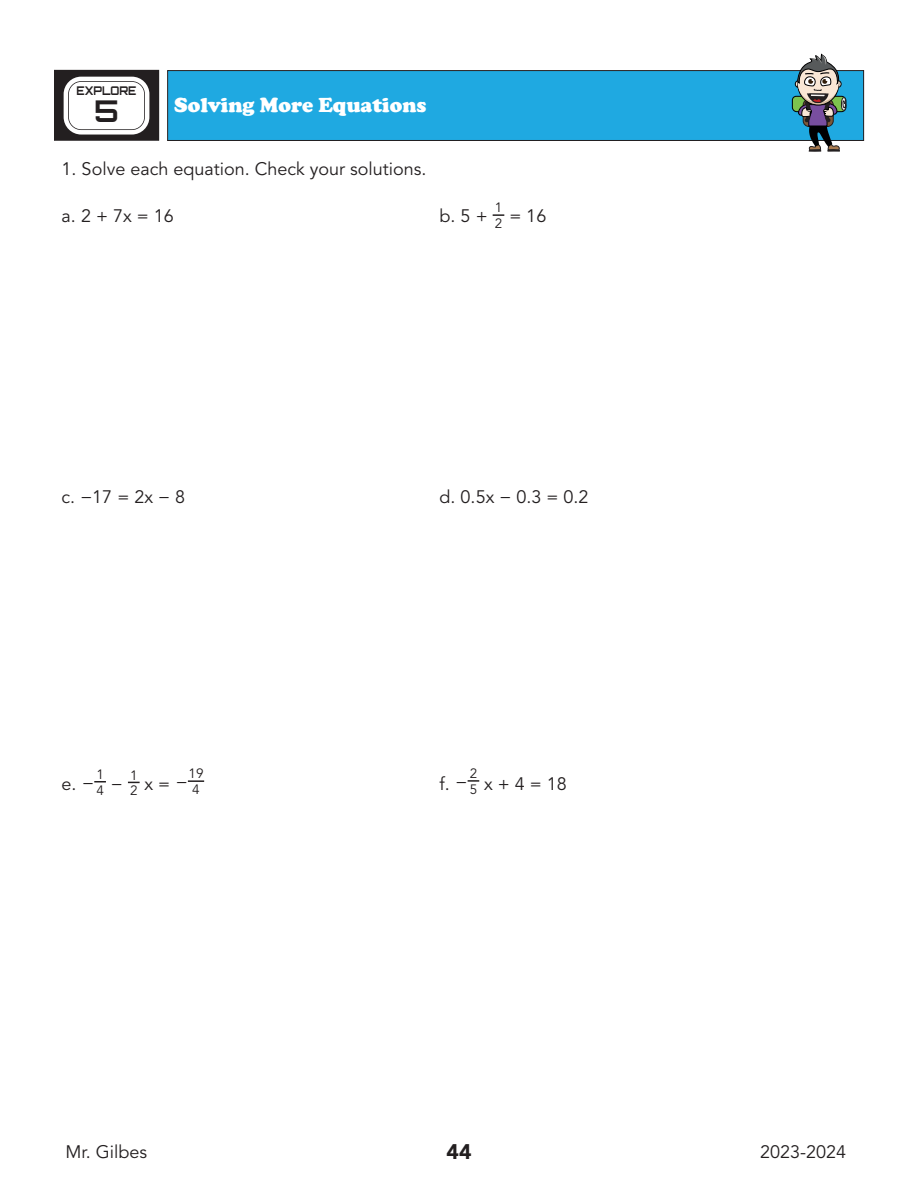
<style>
.page{position:relative;width:918px;height:1188px;background:#fff}
.page>*{position:absolute;margin:0;border:0;box-sizing:border-box;transform-origin:0 0}
.t1{font:700 30px "Orbitron";color:#231f20}
.t2{font:900 21px "Cooper";color:#fff}
.t3{font:900 21px "Avenir LT Std";color:#231f20}
.t4{font:18px "Avenir LT Std";color:#231f20}
.t5{font:13.5px "Avenir LT Std";color:#231f20}
.t6{font:700 12px "Orbitron";color:#231f20;scale:.9 1}
</style>
<div class="page">
<div style="left:168px;top:71px;width:696px;height:69px;background:#1fa9e1"></div>
<div style="left:167px;top:70px;width:697px;height:71px;border:1px solid #231f20"></div>
<div style="left:792px;top:96px;width:54px;height:16px;background:#7dc34e;border-radius:4px"></div>
<div style="left:792px;top:96px;width:54px;height:16px;border:1px solid #000002;border-radius:4px"></div>
<svg style="left:795px;top:54px;width:52px;height:98px"></svg>
<div style="left:54px;top:70px;width:105px;height:70px;background:#231f20"></div>
<div style="left:54px;top:70px;width:105px;height:71px;border:1px solid #231f20"></div>
<div style="left:66px;top:79px;width:81px;height:53px;background:#fff;border-radius:15px"></div>
<div style="left:63px;top:76px;width:87px;height:59px;border:6px solid #231f20;border-radius:15px"></div>
<div style="left:64px;top:77px;width:85px;height:58px;border:4px solid #fff;border-radius:15px"></div>
<svg style="left:493px;top:214px;width:11px;height:2px"></svg>
<svg style="left:94px;top:781px;width:12px;height:2px"></svg>
<svg style="left:128px;top:782px;width:12px;height:1px"></svg>
<svg style="left:188px;top:780px;width:16px;height:2px"></svg>
<svg style="left:468px;top:780px;width:11px;height:2px"></svg>
<p class="t6" style="left:76px;top:84px;width:68px">EXPLORE</p>
<p class="t1" style="left:94px;top:93px;width:26px">5</p>
<p class="t4" style="left:62px;top:159px;width:366px">1. Solve each equation. Check your solutions.</p>
<p class="t4" style="left:62px;top:206px;width:114px">a. 2 + 7x = 16</p>
<p class="t4" style="left:440px;top:206px;width:50px">b. 5 +</p>
<p class="t2" style="left:174px;top:93px;width:254px">Solving More Equations</p>
<p class="t5" style="left:495px;top:200px;width:9px">1</p>
<p class="t5" style="left:495px;top:216px;width:9px">2</p>
<p class="t4" style="left:509px;top:206px;width:39px">= 16</p>
<p class="t4" style="left:62px;top:487px;width:125px">c. −17 = 2x − 8</p>
<p class="t4" style="left:440px;top:487px;width:150px">d. 0.5x − 0.3 = 0.2</p>
<p class="t5" style="left:96px;top:767px;width:9px">1</p>
<p class="t5" style="left:96px;top:782px;width:9px">4</p>
<p class="t4" style="left:62px;top:773px;width:34px">e. −</p>
<p class="t4" style="left:111px;top:773px;width:13px">−</p>
<p class="t5" style="left:470px;top:766px;width:9px">2</p>
<p class="t5" style="left:470px;top:781px;width:9px">5</p>
<p class="t4" style="left:484px;top:773px;width:84px">x + 4 = 18</p>
<p class="t5" style="left:189px;top:766px;width:17px">19</p>
<p class="t5" style="left:192px;top:782px;width:9px">4</p>
<p class="t4" style="left:440px;top:773px;width:29px">f. −</p>
<p class="t5" style="left:130px;top:767px;width:9px">1</p>
<p class="t5" style="left:130px;top:783px;width:9px">2</p>
<p class="t4" style="left:145px;top:773px;width:45px">x = −</p>
<p class="t4" style="left:66px;top:1142px;width:83px">Mr. Gilbes</p>
<p class="t3" style="left:447px;top:1139px;width:26px">44</p>
<p class="t4" style="left:760px;top:1142px;width:88px">2023-2024</p>
</div>
